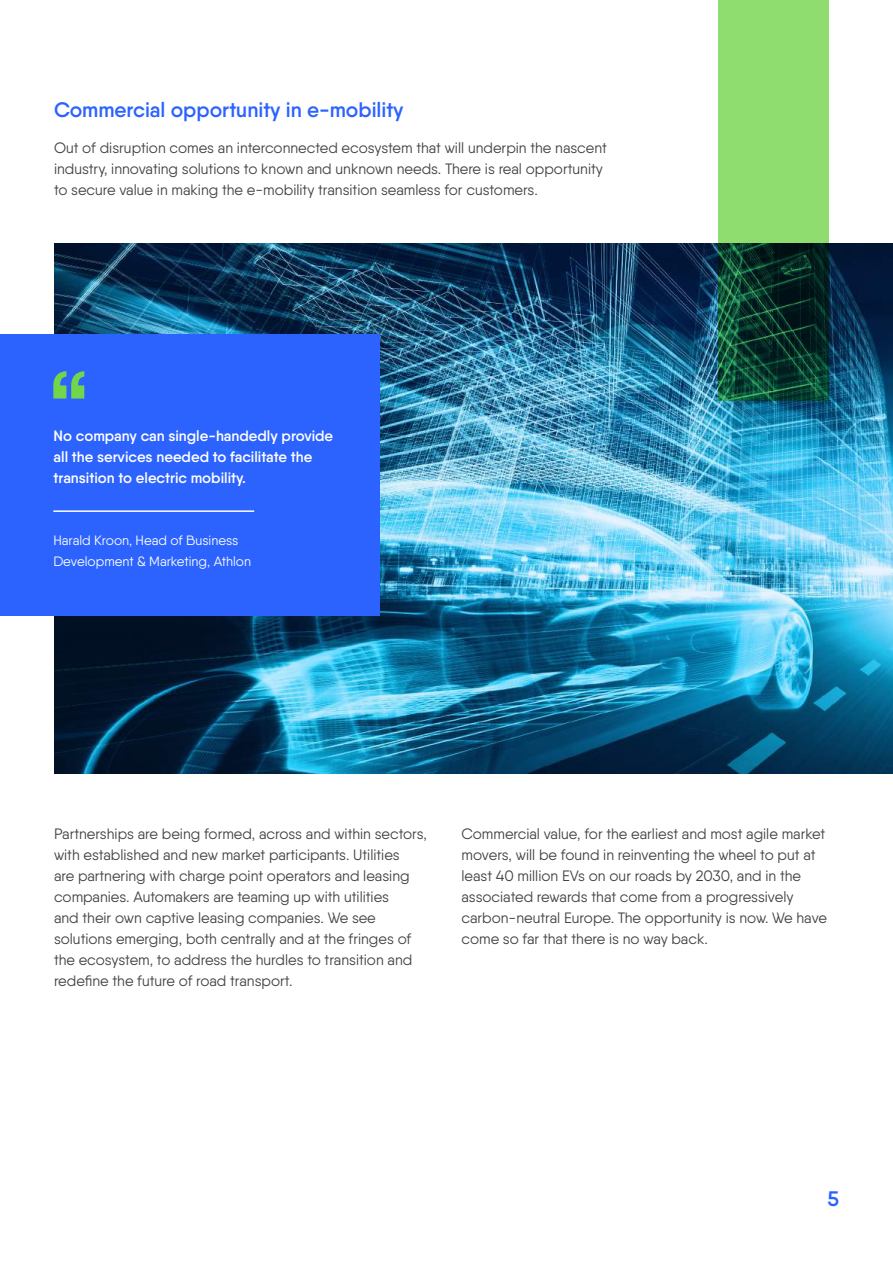
<style>
.page{position:relative;width:893px;height:1263px;background:#fff}
.page>*{position:absolute;margin:0;border:0;box-sizing:border-box;transform-origin:0 0}
.t1{font:600 105px "Qanelas";color:#72d54a}
.t2{font:600 21px "Qanelas";color:#2c63ff}
.t3{font:15px/21px "Qanelas";color:#414042}
.t4{font:600 15px/21px "Qanelas";color:#fff}
.t5{font:13.5px/21px "Qanelas";color:#fff}
</style>
<div class="page">
<img style="left:54px;top:243px;width:839px;height:531px">
<div style="left:0;top:334px;width:380px;height:282px;background:#2c63ff"></div>
<hr style="left:53px;top:510px;width:201px;height:2px;background:#fff">
<svg style="left:718px;top:0;width:111px;height:400px;background:#5a9d54"></svg>
<h2 class="t2" style="left:54px;top:97px;width:351px">Commercial opportunity in e-mobility</h2>
<p class="t3" style="left:54px;top:137px;width:554px">Out of disruption comes an interconnected ecosystem that will underpin the nascent industry, innovating solutions to known and unknown needs. There is real opportunity to secure value in making the e-mobility transition seamless for customers.</p>
<h1 class="t1" style="left:46px;top:343px;width:46px">“</h1>
<p class="t4" style="left:54px;top:425px;width:281px">No company can single-handedly provide all the services needed to facilitate the transition to electric mobility.</p>
<p class="t5" style="left:53px;top:530px;width:199px">Harald Kroon, Head of Business<br>Development &amp; Marketing, Athlon</p>
<p class="t3" style="left:54px;top:823px;width:374px">Partnerships are being formed, across and within sectors, with established and new market participants. Utilities<br>are partnering with charge point operators and leasing companies. Automakers are teaming up with utilities<br>and their own captive leasing companies. We see solutions emerging, both centrally and at the fringes of the ecosystem, to address the hurdles to transition and redefine the future of road transport.</p>
<p class="t3" style="left:461px;top:823px;width:367px">Commercial value, for the earliest and most agile market movers, will be found in reinventing the wheel to put at least 40 million EVs on our roads by 2030, and in the associated rewards that come from a progressively carbon-neutral Europe. The opportunity is now. We have come so far that there is no way back.</p>
<h2 class="t2" style="left:827px;top:1185px;width:13px">5</h2>
</div>
